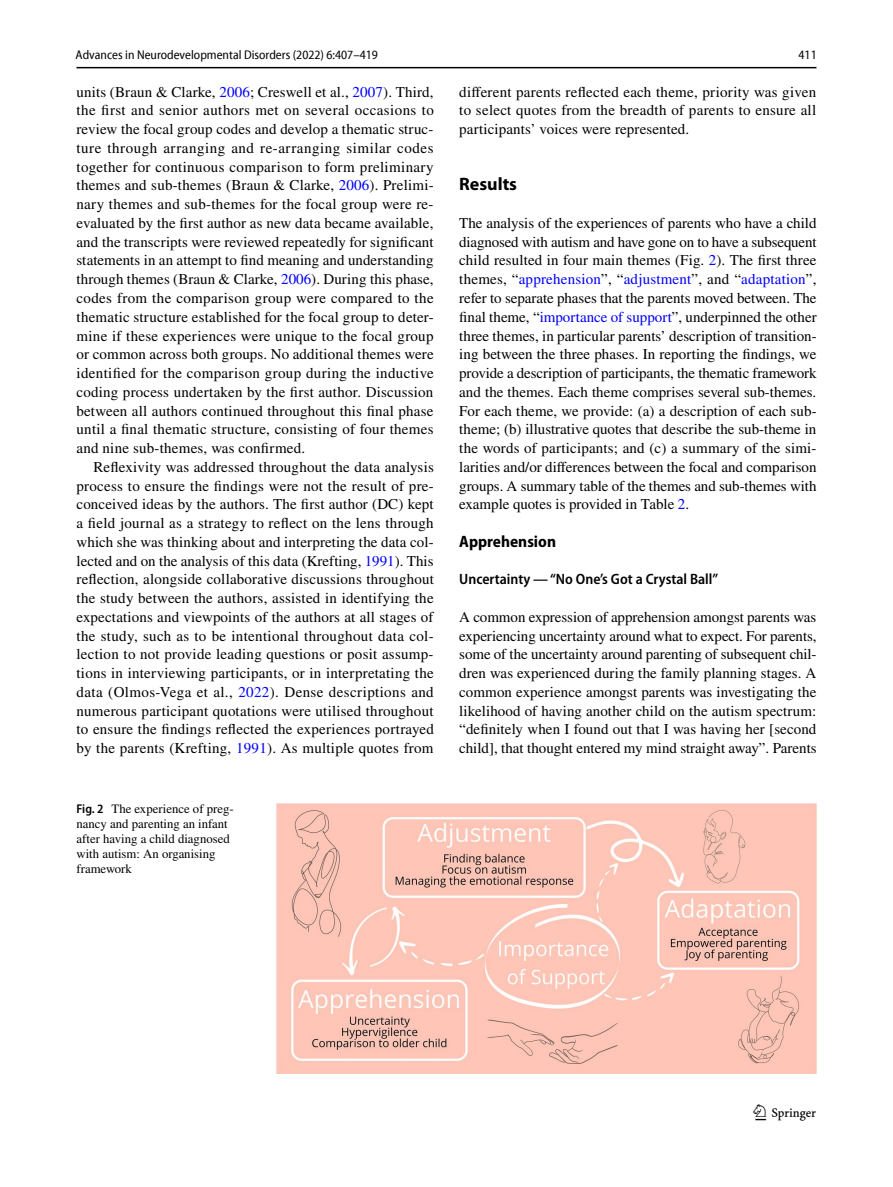
<style>
.page{position:relative;width:893px;height:1187px;background:#fff}
.page>*{position:absolute;margin:0;border:0;box-sizing:border-box;transform-origin:0 0}
.t1{font:22.5px "Springnew Regular 3";color:#000}
.t2{font:700 18px "Myriad Pro";color:#000}
.t3{font:700 semi-condensed 16.5px "Myriad Pro";color:#000}
.t4{font:15px/18.8px "STIX";letter-spacing:.01em;color:#000;text-align:justify}
.t5{font:600 semi-condensed 15px "Myriad Pro";color:#000}
.t6{font:12.75px/15px "STIX";color:#000}
.t7{font:semi-condensed 12.75px "Myriad Pro Unic";color:#000}
.s1{color:#00f}
.s2{font-family:"Myriad Pro";font-weight:600;font-stretch:semi-condensed}
</style>
<div class="page">
<hr style="left:77px;top:67px;width:739px;height:1px;background:#000">
<img style="left:276px;top:803px;width:540px;height:270px">
<p class="t7" style="left:76px;top:50px;width:304px">Advances in Neurodevelopmental Disorders (2022) 6:407–419</p>
<p class="t7" style="left:798px;top:50px;width:20px">411</p>
<p class="t4" style="left:77px;top:83px;width:359px">units (Braun &amp; Clarke, <span class="s1">2006</span>; Creswell et al., <span class="s1">2007</span>). Third, the first and senior authors met on several occasions to review the focal group codes and develop a thematic struc&shy;ture through arranging and re-arranging similar codes together for continuous comparison to form preliminary themes and sub-themes (Braun &amp; Clarke, <span class="s1">2006</span>). Prelimi&shy;nary themes and sub-themes for the focal group were re&shy;evaluated by the first author as new data became available, and the transcripts were reviewed repeatedly for significant statements in an attempt to find meaning and understanding through themes (Braun &amp; Clarke, <span class="s1">2006</span>). During this phase, codes from the comparison group were compared to the thematic structure established for the focal group to deter&shy;mine if these experiences were unique to the focal group or common across both groups. No additional themes were identified for the comparison group during the inductive coding process undertaken by the first author. Discussion between all authors continued throughout this final phase until a final thematic structure, consisting of four themes and nine sub-themes, was confirmed.</p>
<p class="t4" style="left:77px;top:458px;width:359px;text-indent:17px">Reflexivity was addressed throughout the data analysis process to ensure the findings were not the result of pre&shy;conceived ideas by the authors. The first author (DC) kept a field journal as a strategy to reflect on the lens through which she was thinking about and interpreting the data col&shy;lected and on the analysis of this data (Krefting, <span class="s1">1991</span>). This reflection, alongside collaborative discussions throughout the study between the authors, assisted in identifying the expectations and viewpoints of the authors at all stages of the study, such as to be intentional throughout data col&shy;lection to not provide leading questions or posit assump&shy;tions in interviewing participants, or in interpretating the data (Olmos-Vega et al., <span class="s1">2022</span>). Dense descriptions and numerous participant quotations were utilised throughout to ensure the findings reflected the experiences portrayed by the parents (Krefting, <span class="s1">1991</span>). As multiple quotes from</p>
<p class="t6" style="left:77px;top:802px;width:159px"><span class="s2">Fig. 2</span> The experience of preg&shy;nancy and parenting an infant after having a child diagnosed with autism: An organising framework</p>
<p class="t4" style="left:459px;top:83px;width:358px">different parents reflected each theme, priority was given to select quotes from the breadth of parents to ensure all participants’ voices were represented.</p>
<p class="t2" style="left:459px;top:173px;width:59px">Results</p>
<p class="t4" style="left:459px;top:214px;width:359px">The analysis of the experiences of parents who have a child diagnosed with autism and have gone on to have a subsequent child resulted in four main themes (Fig. <span class="s1">2</span>). The first three themes, “<span class="s1">apprehension</span>”, “<span class="s1">adjustment</span>”, and “<span class="s1">adaptation</span>”, refer to separate phases that the parents moved between. The final theme, “<span class="s1">importance of support</span>”, underpinned the other three themes, in particular parents’ description of transition&shy;ing between the three phases. In reporting the findings, we provide a description of participants, the thematic framework and the themes. Each theme comprises several sub-themes.<br>For each theme, we provide: (a) a description of each sub&shy;theme; (b) illustrative quotes that describe the sub-theme in the words of participants; and (c) a summary of the simi&shy;larities and/or differences between the focal and comparison groups. A summary table of the themes and sub-themes with example quotes is provided in Table <span class="s1">2</span>.</p>
<p class="t3" style="left:459px;top:532px;width:98px">Apprehension</p>
<p class="t5" style="left:459px;top:571px;width:261px">Uncertainty — “No One’s Got a Crystal Ball”</p>
<p class="t4" style="left:459px;top:608px;width:359px">A common expression of apprehension amongst parents was experiencing uncertainty around what to expect. For parents, some of the uncertainty around parenting of subsequent chil&shy;dren was experienced during the family planning stages. A common experience amongst parents was investigating the likelihood of having another child on the autism spectrum: “definitely when I found out that I was having her [second child], that thought entered my mind straight away”. Parents</p>
<h1 class="t1" style="left:755px;top:1104px;width:62px">1 3</h1>
</div>
